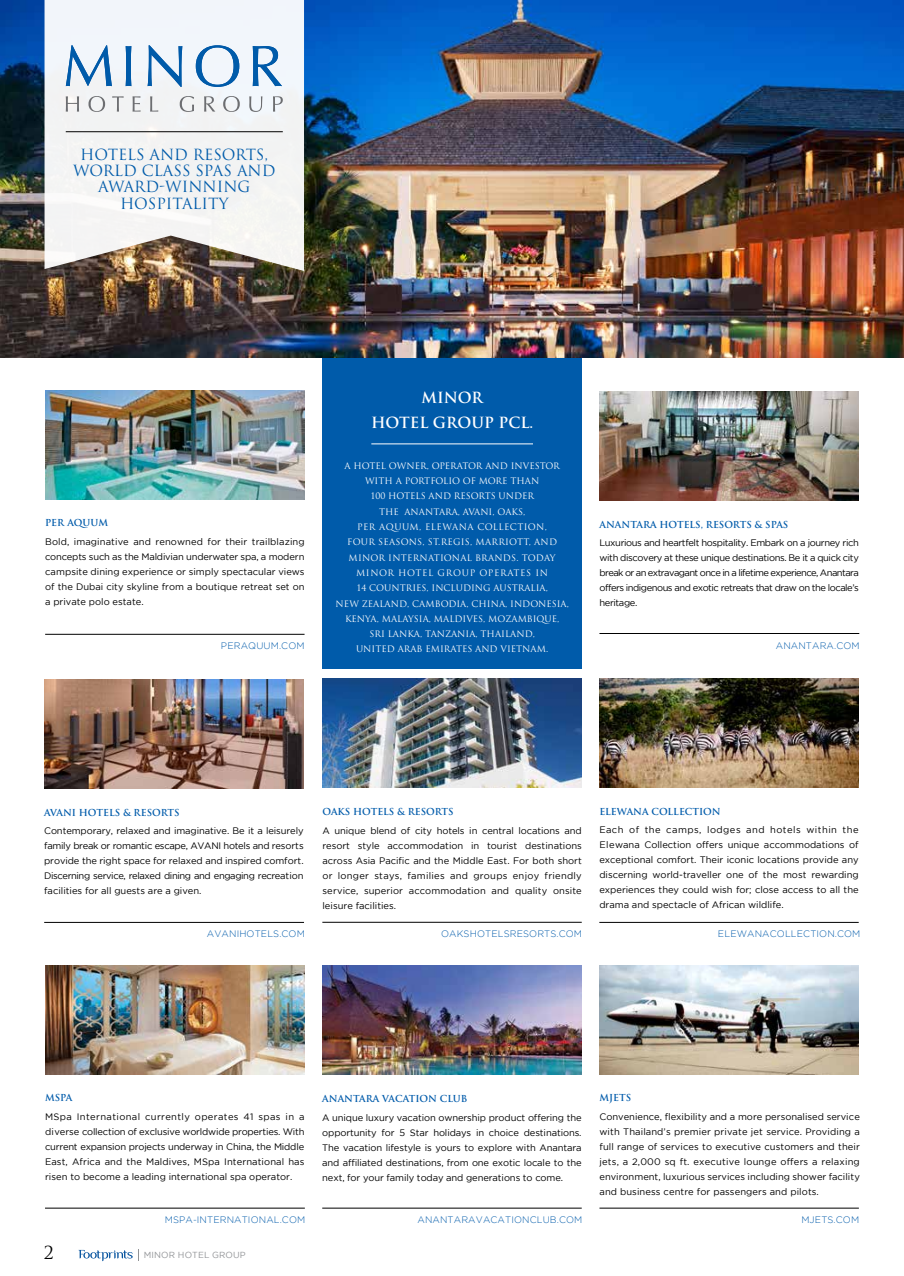
<style>
.page{position:relative;width:904px;height:1276px;background:#fff}
.page>*{position:absolute;margin:0;border:0;box-sizing:border-box;transform-origin:0 0}
.t1{font:17.5px "Trajan Pro";color:#000}
.t2{font:15px/16.2px "Trajan Pro";color:#005baa;text-align:center}
.t3{font:700 15px/25px "Trajan Pro";color:#fff;text-align:center}
.t4{font:9.38px/15px "Gotham";color:#000;text-align:justify}
.t5{font:300 9.38px "Gotham";letter-spacing:.015em;color:#005baa}
.t6{font:700 9.38px "Trajan Pro";color:#005baa}
.t7{font:8.75px/15.2px "Trajan Pro";color:#fff;text-align:center}
.t8{font:8.75px "Gotham";letter-spacing:.015em;color:#919396}
</style>
<div class="page">
<svg style="left:78px;top:1249px;width:61px;height:12px"></svg>
<img style="left:599px;top:965px;width:259px;height:109px">
<img style="left:322px;top:965px;width:259px;height:109px">
<img style="left:322px;top:679px;width:260px;height:109px">
<hr style="left:322px;top:922px;width:259px;height:1px;background:#000">
<img style="left:44px;top:679px;width:259px;height:109px">
<hr style="left:44px;top:922px;width:260px;height:1px;background:#000">
<div style="left:322px;top:320px;width:260px;height:348px;background:#005baa"></div>
<img style="left:0;top:0;width:904px;height:358px">
<svg style="left:45px;top:0;width:259px;height:271px;fill:#f2f4f4"></svg>
<hr style="left:371px;top:443px;width:162px;height:1px;background:#fff">
<img style="left:45px;top:965px;width:259px;height:109px">
<hr style="left:45px;top:1207px;width:260px;height:1px;background:#000">
<img style="left:599px;top:391px;width:259px;height:109px">
<hr style="left:599px;top:633px;width:260px;height:1px;background:#000">
<img style="left:599px;top:678px;width:259px;height:109px">
<hr style="left:599px;top:922px;width:259px;height:1px;background:#000">
<hr style="left:322px;top:1207px;width:259px;height:1px;background:#000">
<hr style="left:599px;top:1207px;width:259px;height:1px;background:#000">
<svg style="left:66px;top:45px;width:46px;height:41px"></svg>
<svg style="left:126px;top:46px;width:5px;height:40px"></svg>
<svg style="left:148px;top:45px;width:34px;height:42px"></svg>
<svg style="left:196px;top:45px;width:43px;height:42px"></svg>
<svg style="left:253px;top:46px;width:29px;height:40px"></svg>
<svg style="left:66px;top:96px;width:13px;height:16px"></svg>
<svg style="left:88px;top:96px;width:17px;height:16px"></svg>
<svg style="left:112px;top:96px;width:12px;height:16px"></svg>
<svg style="left:132px;top:96px;width:9px;height:16px"></svg>
<svg style="left:150px;top:96px;width:8px;height:16px"></svg>
<svg style="left:180px;top:96px;width:14px;height:16px"></svg>
<svg style="left:204px;top:96px;width:11px;height:16px"></svg>
<svg style="left:223px;top:96px;width:17px;height:16px"></svg>
<svg style="left:249px;top:96px;width:13px;height:16px"></svg>
<svg style="left:273px;top:96px;width:10px;height:16px"></svg>
<hr style="left:66px;top:131px;width:217px;height:1px;background:#000">
<img style="left:45px;top:391px;width:259px;height:109px">
<hr style="left:45px;top:634px;width:259px;height:1px;background:#000">
<h2 class="t2" style="left:73px;top:146px;width:204px">HOTELS AND RESORTS,<br>WORLD CLASS SPAS AND<br>AWARD-WINNING<br>HOSPITALITY</h2>
<p class="t6" style="left:45px;top:517px;width:65px">PER AQUUM</p>
<p class="t4" style="left:45px;top:534px;width:261px">Bold, imaginative and renowned for their trailblazing concepts such as the Maldivian underwater spa, a modern campsite dining experience or simply spectacular views of the Dubai city skyline from a boutique retreat set on a private polo estate.</p>
<p class="t5" style="left:221px;top:641px;width:85px">PERAQUUM.COM</p>
<h2 class="t3" style="left:371px;top:385px;width:163px">MINOR<br>HOTEL GROUP PCL.</h2>
<p class="t7" style="left:335px;top:458px;width:235px">A HOTEL OWNER, OPERATOR AND INVESTOR WITH A PORTFOLIO OF MORE THAN<br>100 HOTELS AND RESORTS UNDER<br>THE ANANTARA, AVANI, OAKS,<br>PER AQUUM, ELEWANA COLLECTION,<br>FOUR SEASONS, ST.REGIS, MARRIOTT, AND MINOR INTERNATIONAL BRANDS. TODAY MINOR HOTEL GROUP OPERATES IN<br>14 COUNTRIES, INCLUDING AUSTRALIA,<br>NEW ZEALAND, CAMBODIA, CHINA, INDONESIA, KENYA, MALAYSIA, MALDIVES, MOZAMBIQUE,<br>SRI LANKA, TANZANIA, THAILAND,<br>UNITED ARAB EMIRATES AND VIETNAM.</p>
<p class="t6" style="left:599px;top:518px;width:190px">ANANTARA HOTELS, RESORTS &amp; SPAS</p>
<p class="t4" style="left:599px;top:535px;width:261px">Luxurious and heartfelt hospitality. Embark on a journey rich with discovery at these unique destinations. Be it a quick city break or an extravagant once in a lifetime experience, Anantara offers indigenous and exotic retreats that draw on the locale’s heritage.</p>
<p class="t5" style="left:775px;top:641px;width:85px">ANANTARA.COM</p>
<p class="t6" style="left:44px;top:806px;width:137px">AVANI HOTELS &amp; RESORTS</p>
<p class="t4" style="left:44px;top:823px;width:261px">Contemporary, relaxed and imaginative. Be it a leisurely family break or romantic escape, AVANI hotels and resorts provide the right space for relaxed and inspired comfort.<br>Discerning service, relaxed dining and engaging recreation facilities for all guests are a given.</p>
<p class="t5" style="left:207px;top:929px;width:99px">AVANIHOTELS.COM</p>
<p class="t6" style="left:322px;top:806px;width:133px">OAKS HOTELS &amp; RESORTS</p>
<p class="t4" style="left:322px;top:823px;width:261px">A unique blend of city hotels in central locations and resort style accommodation in tourist destinations across Asia Pacific and the Middle East. For both short or longer stays, families and groups enjoy friendly service, superior accommodation and quality onsite leisure facilities.</p>
<p class="t5" style="left:441px;top:929px;width:142px">OAKSHOTELSRESORTS.COM</p>
<p class="t6" style="left:599px;top:805px;width:123px">ELEWANA COLLECTION</p>
<p class="t4" style="left:599px;top:822px;width:261px">Each of the camps, lodges and hotels within the Elewana Collection offers unique accommodations of exceptional comfort. Their iconic locations provide any discerning world-traveller one of the most rewarding experiences they could wish for; close access to all the drama and spectacle of African wildlife.</p>
<p class="t5" style="left:718px;top:929px;width:144px">ELEWANACOLLECTION.COM</p>
<p class="t6" style="left:45px;top:1092px;width:29px">MSPA</p>
<p class="t4" style="left:45px;top:1109px;width:261px">MSpa International currently operates 41 spas in a diverse collection of exclusive worldwide properties. With current expansion projects underway in China, the Middle East, Africa and the Maldives, MSpa International has risen to become a leading international spa operator.</p>
<p class="t5" style="left:165px;top:1214px;width:142px">MSPA-INTERNATIONAL.COM</p>
<h1 class="t1" style="left:44px;top:1241px;width:11px">2</h1>
<p class="t8" style="left:144px;top:1250px;width:103px">MINOR HOTEL GROUP</p>
<p class="t6" style="left:322px;top:1093px;width:147px">ANANTARA VACATION CLUB</p>
<p class="t4" style="left:322px;top:1110px;width:261px">A unique luxury vacation ownership product offering the opportunity for 5 Star holidays in choice destinations.<br>The vacation lifestyle is yours to explore with Anantara and affiliated destinations, from one exotic locale to the next, for your family today and generations to come.</p>
<p class="t5" style="left:417px;top:1214px;width:166px">ANANTARAVACATIONCLUB.COM</p>
<p class="t6" style="left:599px;top:1092px;width:33px">MJETS</p>
<p class="t4" style="left:599px;top:1109px;width:262px">Convenience, flexibility and a more personalised service with Thailand’s premier private jet service. Providing a full range of services to executive customers and their jets, a 2,000 sq ft. executive lounge offers a relaxing environment, luxurious services including shower facility and business centre for passengers and pilots.</p>
<p class="t5" style="left:801px;top:1214px;width:59px">MJETS.COM</p>
</div>
